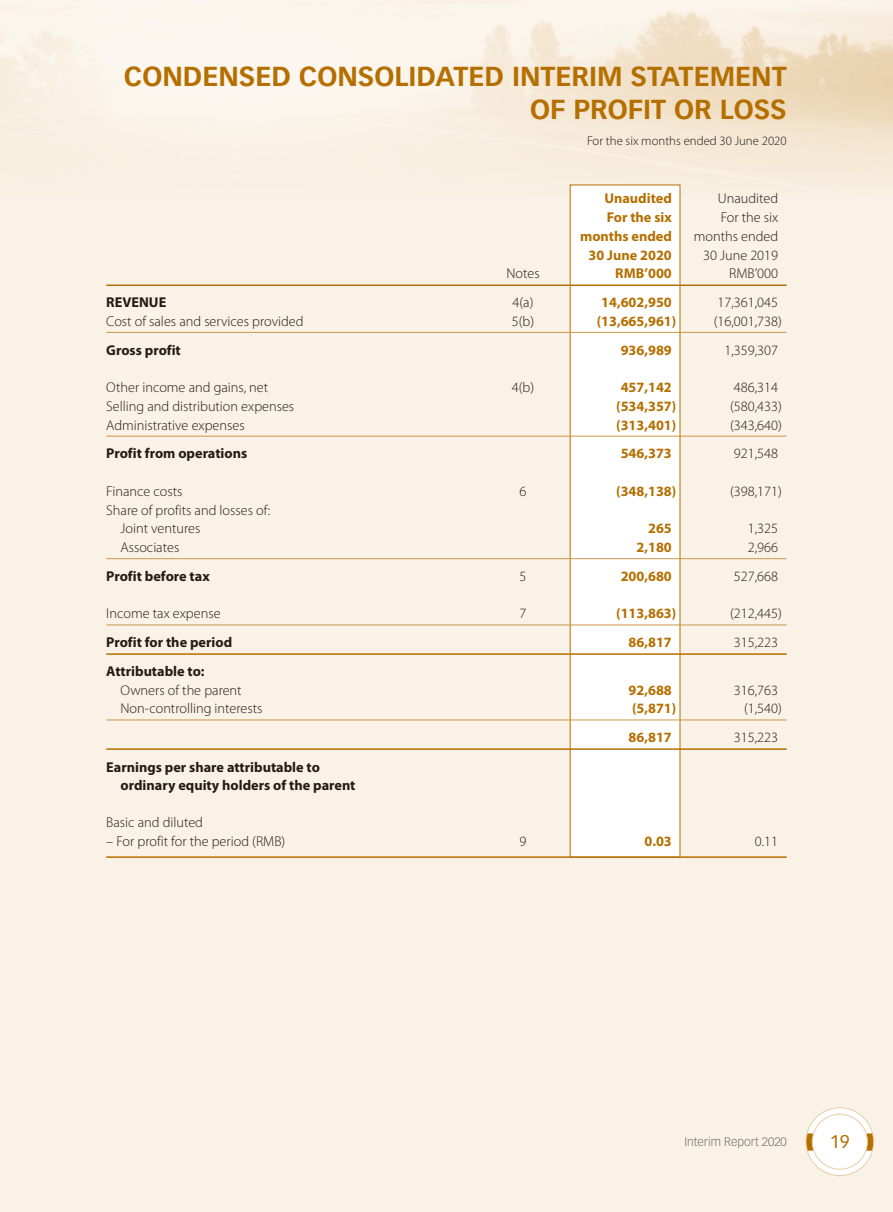
<style>
.page{position:relative;width:893px;height:1212px;background:#faf2e6}
.page>*{position:absolute;margin:0;border:0;box-sizing:border-box;transform-origin:0 0}
.t1{font:700 27px/33px "Vectora LT Std";color:#b56f00;text-align:right}
.t2{font:18px "Vectora LT Std";color:#b56f00}
.t3{font:300 14.25px/18.8px "Myriad Pro";color:#231916}
.t4{font:700 14.25px "Myriad Pro";color:#b56f00}
.t5{font:700 14.25px/18.8px "Myriad Pro";color:#231916}
.t6{font:300 12.75px "Myriad Pro";color:#231916}
.t7{font:300 12px "Vectora LT Std";color:#727272}
</style>
<div class="page">
<img style="left:0;top:12px;width:893px;height:188px">
<svg style="left:806px;top:1108px;width:68px;height:67px"></svg>
<svg style="left:807px;top:1134px;width:67px;height:16px"></svg>
<div style="left:805px;top:1107px;width:69px;height:69px;border:1px solid #ebd2ae;border-radius:50%"></div>
<div style="left:812px;top:1114px;width:55px;height:55px;background:#fff;border-radius:50%"></div>
<div style="left:812px;top:1113px;width:56px;height:57px;border:1px solid #ebd2ae;border-radius:50%"></div>
<div style="left:570px;top:185px;width:110px;height:672px;background:#fff"></div>
<hr style="left:106px;top:284px;width:681px;height:2px;background:#b56f00">
<hr style="left:106px;top:332px;width:681px;height:1px;background:#cc9748">
<hr style="left:106px;top:436px;width:681px;height:1px;background:#cc9748">
<hr style="left:106px;top:558px;width:681px;height:1px;background:#cc9748">
<hr style="left:106px;top:624px;width:681px;height:1px;background:#cc9748">
<hr style="left:106px;top:653px;width:681px;height:2px;background:#b56f00">
<hr style="left:106px;top:719px;width:681px;height:1px;background:#cc9748">
<hr style="left:106px;top:748px;width:681px;height:2px;background:#b56f00">
<hr style="left:106px;top:856px;width:681px;height:2px;background:#b56f00">
<h1 class="t1" style="left:124px;top:60px;width:96px">CONDENSE</h1>
<h1 class="t1" style="left:271px;top:60px;width:66px">D CONSO</h1>
<h1 class="t1" style="left:394px;top:60px;width:143px">LIDATED INTE</h1>
<h1 class="t1" style="left:530px;top:60px;width:223px">RIM STATEMENT<br>OF PROFIT OR LOSS</h1>
<p class="t6" style="left:587px;top:133px;width:201px">For the six months ended 30 June 2020</p>
<p class="t4" style="left:604px;top:189px;width:69px">Unaudited</p>
<p class="t3" style="left:718px;top:189px;width:62px">Unaudited</p>
<p class="t4" style="left:607px;top:208px;width:67px">For the six</p>
<p class="t3" style="left:721px;top:208px;width:59px">For the six</p>
<p class="t4" style="left:580px;top:227px;width:93px">months ended</p>
<p class="t3" style="left:694px;top:227px;width:86px">months ended</p>
<p class="t4" style="left:589px;top:245px;width:85px">30 June 2020</p>
<p class="t3" style="left:703px;top:245px;width:76px">30 June 2019</p>
<p class="t3" style="left:506px;top:264px;width:35px">Notes</p>
<p class="t4" style="left:615px;top:264px;width:58px">RMB’000</p>
<p class="t3" style="left:729px;top:264px;width:50px">RMB’000</p>
<p class="t5" style="left:106px;top:292px;width:61px">REVENUE</p>
<p class="t3" style="left:513px;top:293px;width:22px">4(a)</p>
<p class="t4" style="left:601px;top:293px;width:72px">14,602,950</p>
<p class="t3" style="left:718px;top:293px;width:62px">17,361,045</p>
<p class="t3" style="left:106px;top:312px;width:199px">Cost of sales and services provided</p>
<p class="t3" style="left:512px;top:312px;width:24px">5(b)</p>
<p class="t4" style="left:597px;top:312px;width:81px">(13,665,961)</p>
<p class="t3" style="left:714px;top:312px;width:70px">(16,001,738)</p>
<p class="t5" style="left:106px;top:340px;width:76px">Gross profit</p>
<p class="t4" style="left:621px;top:340px;width:53px">936,989</p>
<p class="t3" style="left:724px;top:340px;width:55px">1,359,307</p>
<p class="t3" style="left:106px;top:378px;width:163px">Other income and gains, net</p>
<p class="t3" style="left:512px;top:378px;width:24px">4(b)</p>
<p class="t4" style="left:621px;top:378px;width:53px">457,142</p>
<p class="t3" style="left:734px;top:378px;width:46px">486,314</p>
<p class="t3" style="left:106px;top:397px;width:189px">Selling and distribution expenses</p>
<p class="t4" style="left:616px;top:397px;width:62px">(534,357)</p>
<p class="t3" style="left:730px;top:397px;width:53px">(580,433)</p>
<p class="t3" style="left:106px;top:415px;width:140px">Administrative expenses</p>
<p class="t4" style="left:616px;top:415px;width:62px">(313,401)</p>
<p class="t3" style="left:730px;top:415px;width:53px">(343,640)</p>
<p class="t5" style="left:106px;top:444px;width:142px">Profit from operations</p>
<p class="t4" style="left:621px;top:444px;width:53px">546,373</p>
<p class="t3" style="left:734px;top:444px;width:46px">921,548</p>
<p class="t3" style="left:106px;top:482px;width:78px">Finance costs</p>
<p class="t3" style="left:520px;top:482px;width:8px">6</p>
<p class="t4" style="left:616px;top:482px;width:62px">(348,138)</p>
<p class="t3" style="left:730px;top:482px;width:53px">(398,171)</p>
<p class="t3" style="left:121px;top:500px;width:151px;text-indent:-14px">Share of profits and losses of:<br>Joint ventures</p>
<p class="t4" style="left:648px;top:519px;width:25px">265</p>
<p class="t3" style="left:748px;top:519px;width:32px">1,325</p>
<p class="t3" style="left:121px;top:538px;width:60px">Associates</p>
<p class="t4" style="left:636px;top:538px;width:37px">2,180</p>
<p class="t3" style="left:748px;top:538px;width:32px">2,966</p>
<p class="t5" style="left:106px;top:566px;width:105px">Profit before tax</p>
<p class="t3" style="left:520px;top:567px;width:8px">5</p>
<p class="t4" style="left:621px;top:567px;width:53px">200,680</p>
<p class="t3" style="left:734px;top:567px;width:46px">527,668</p>
<p class="t3" style="left:106px;top:604px;width:116px">Income tax expense</p>
<p class="t3" style="left:520px;top:604px;width:8px">7</p>
<p class="t4" style="left:616px;top:604px;width:62px">(113,863)</p>
<p class="t3" style="left:730px;top:604px;width:53px">(212,445)</p>
<p class="t5" style="left:106px;top:632px;width:127px">Profit for the period</p>
<p class="t4" style="left:629px;top:633px;width:45px">86,817</p>
<p class="t3" style="left:734px;top:633px;width:46px">315,223</p>
<p class="t5" style="left:106px;top:661px;width:100px">Attributable to:</p>
<p class="t3" style="left:121px;top:680px;width:123px">Owners of the parent</p>
<p class="t4" style="left:629px;top:681px;width:45px">92,688</p>
<p class="t3" style="left:734px;top:680px;width:46px">316,763</p>
<p class="t3" style="left:121px;top:699px;width:143px">Non-controlling interests</p>
<p class="t4" style="left:632px;top:699px;width:46px">(5,871)</p>
<p class="t3" style="left:744px;top:699px;width:39px">(1,540)</p>
<p class="t4" style="left:629px;top:728px;width:45px">86,817</p>
<p class="t3" style="left:734px;top:728px;width:46px">315,223</p>
<p class="t5" style="left:121px;top:757px;width:236px;text-indent:-14px">Earnings per share attributable to ordinary equity holders of the parent</p>
<p class="t3" style="left:106px;top:813px;width:98px">Basic and diluted</p>
<p class="t3" style="left:106px;top:832px;width:181px">– For profit for the period (RMB)</p>
<p class="t3" style="left:520px;top:832px;width:8px">9</p>
<p class="t4" style="left:644px;top:832px;width:29px">0.03</p>
<p class="t3" style="left:755px;top:832px;width:25px">0.11</p>
<p class="t7" style="left:684px;top:1134px;width:104px">Interim Report 2020</p>
<p class="t2" style="left:830px;top:1131px;width:22px">19</p>
</div>
